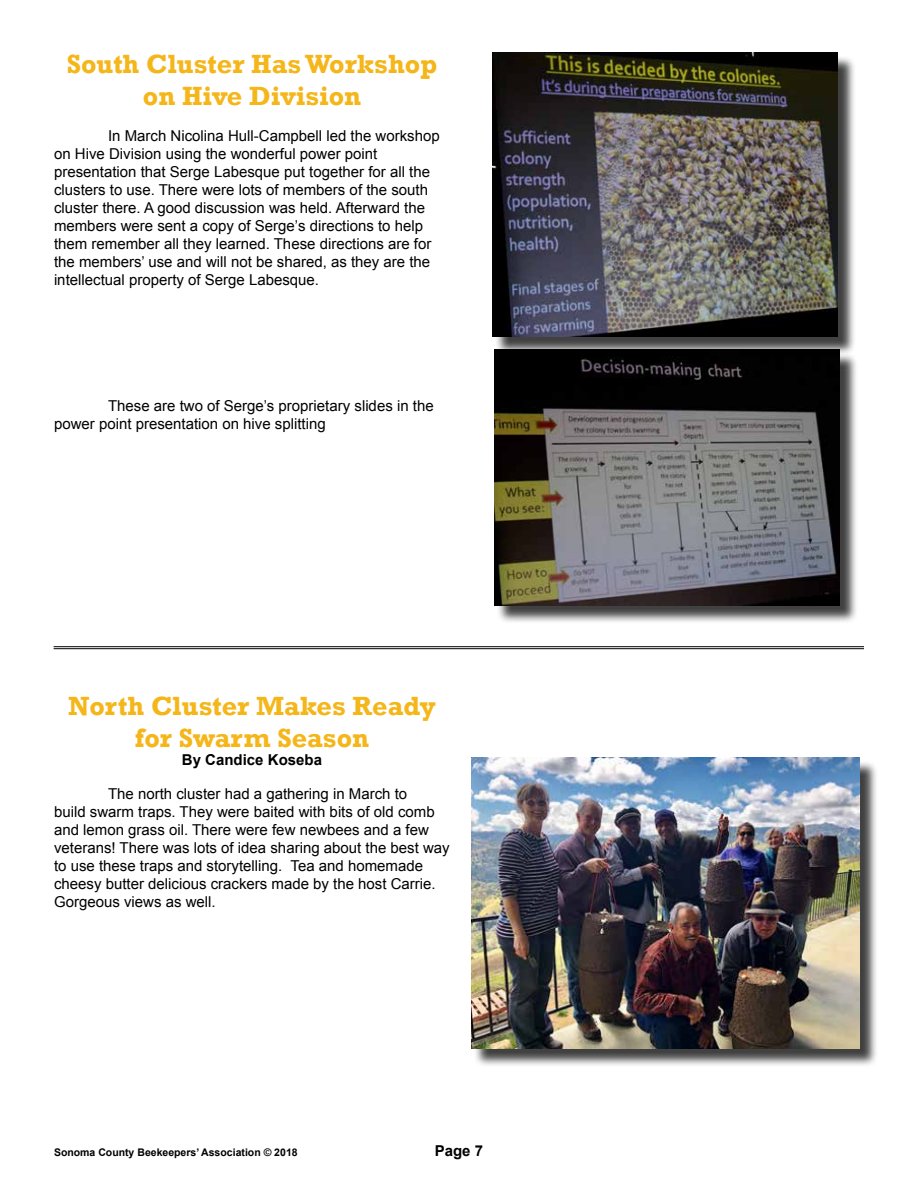
<style>
.page{position:relative;width:918px;height:1188px;background:#fff}
.page>*{position:absolute;margin:0;border:0;box-sizing:border-box;transform-origin:0 0}
.t1{font:700 27px/32.4px "Rockwell";color:#f4b619;text-align:center}
.t2{font:15px/18px "Arial";color:#000}
.t3{font:700 15px "Arial";color:#000}
.t4{font:700 10.5px "Arial";color:#000}
</style>
<div class="page">
<div style="left:494px;top:55px;width:362px;height:300px;background:#000;opacity:.75"></div>
<img style="left:492px;top:53px;width:346px;height:284px">
<div style="left:497px;top:352px;width:361px;height:272px;background:#000;opacity:.75"></div>
<img style="left:494px;top:350px;width:346px;height:255px">
<hr style="left:54px;top:646px;width:810px;height:1px;background:#000">
<hr style="left:54px;top:648px;width:810px;height:1px;background:#000">
<div style="left:473px;top:760px;width:405px;height:307px;background:#000;opacity:.75"></div>
<img style="left:471px;top:758px;width:389px;height:291px">
<h1 class="t1" style="left:67px;top:47px;width:372px">South Cluster Has Workshop on Hive Division</h1>
<p class="t2" style="left:54px;top:127px;width:387px;text-indent:54px">In March Nicolina Hull-Campbell led the workshop on Hive Division using the wonderful power point presentation that Serge Labesque put together for all the clusters to use. There were lots of members of the south cluster there. A good discussion was held. Afterward the members were sent a copy of Serge’s directions to help them remember all they learned. These directions are for the members’ use and will not be shared, as they are the intellectual property of Serge Labesque.</p>
<p class="t2" style="left:54px;top:397px;width:381px;text-indent:54px">These are two of Serge’s proprietary slides in the power point presentation on hive splitting</p>
<h1 class="t1" style="left:68px;top:690px;width:369px">North Cluster Makes Ready for Swarm Season</h1>
<p class="t3" style="left:182px;top:749px;width:142px">By Candice Koseba</p>
<p class="t2" style="left:54px;top:785px;width:397px;text-indent:54px">The north cluster had a gathering in March to<br>build swarm traps. They were baited with bits of old comb and lemon grass oil. There were few newbees and a few veterans! There was lots of idea sharing about the best way to use these traps and storytelling. Tea and homemade cheesy butter delicious crackers made by the host Carrie.<br>Gorgeous views as well.</p>
<p class="t4" style="left:54px;top:1145px;width:245px">Sonoma County Beekeepers’ Association © 2018</p>
<p class="t3" style="left:435px;top:1140px;width:50px">Page 7</p>
</div>
